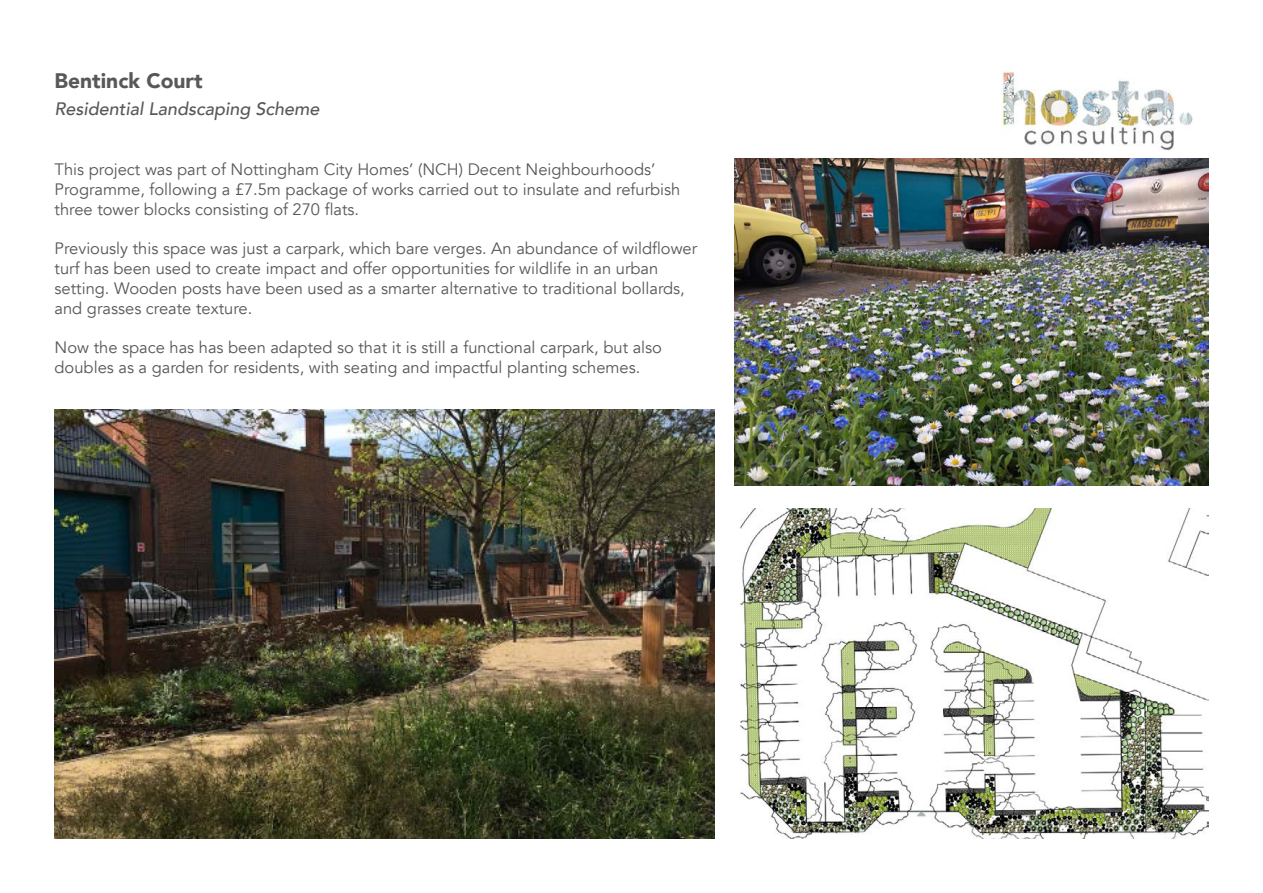
<style>
.page{position:relative;width:1263px;height:893px;background:#fff}
.page>*{position:absolute;margin:0;border:0;box-sizing:border-box;transform-origin:0 0}
.t1{font:900 21px "Avenir";color:#57585a}
.t2{font:italic 500 18px "Avenir";color:#57585a}
.t3{font:16.5px/19.8px "Avenir";color:#57585a}
</style>
<div class="page">
<img style="left:1002px;top:71px;width:191px;height:80px">
<img style="left:735px;top:158px;width:474px;height:328px">
<img style="left:54px;top:409px;width:660px;height:430px">
<img style="left:740px;top:508px;width:469px;height:331px">
<p class="t1" style="left:55px;top:63px;width:150px">Bentinck Court</p>
<p class="t2" style="left:55px;top:98px;width:267px">Residential Landscaping Scheme</p>
<p class="t3" style="left:55px;top:160px;width:627px">This project was part of Nottingham City Homes’ (NCH) Decent Neighbourhoods’<br>Programme, following a £7.5m package of works carried out to insulate and refurbish three tower blocks consisting of 270 flats.</p>
<p class="t3" style="left:55px;top:239px;width:644px">Previously this space was just a carpark, which bare verges. An abundance of wildflower turf has been used to create impact and offer opportunities for wildlife in an urban setting. Wooden posts have been used as a smarter alternative to traditional bollards, and grasses create texture.</p>
<p class="t3" style="left:55px;top:338px;width:609px">Now the space has has been adapted so that it is still a functional carpark, but also doubles as a garden for residents, with seating and impactful planting schemes.</p>
</div>
